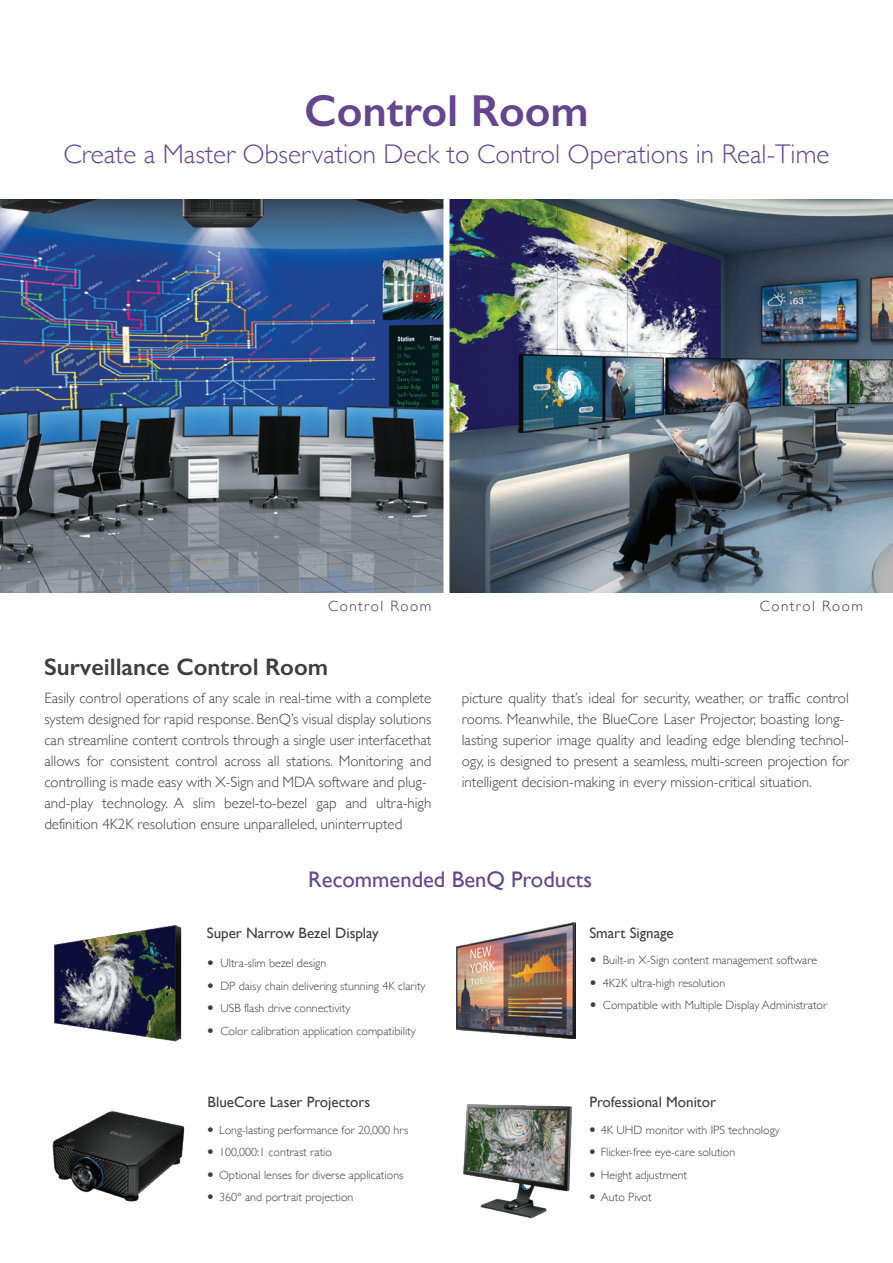
<style>
.page{position:relative;width:893px;height:1263px;background:#fff}
.page>*{position:absolute;margin:0;border:0;box-sizing:border-box;transform-origin:0 0}
.t1{font:600 45px "Gill Sans";color:#654590}
.t2{font:300 27px "Gill Sans";color:#654590}
.t3{font:600 24px "Gill Sans";color:#3e3e3f}
.t4{font:22.5px "Gill Sans";color:#654590}
.t5{font:300 15px/21px "Gill Sans";color:#3e3e3f}
.t6{font:15px "Gill Sans";color:#3e3e3f}
.t7{font:300 15px "Gill Sans";letter-spacing:.1em;color:#3e3e3f}
.t8{font:300 12px/22.5px "Gill Sans";color:#3e3e3f}
.t9{font:6px "Microsoft Jheng Hei";color:#3e3e3f}
</style>
<div class="page">
<img style="left:54px;top:925px;width:128px;height:117px">
<img style="left:0;top:199px;width:893px;height:393px">
<div style="left:443px;top:199px;width:6px;height:400px;background:#fff"></div>
<img style="left:457px;top:922px;width:118px;height:117px">
<img style="left:463px;top:1104px;width:109px;height:115px">
<img style="left:52px;top:1111px;width:133px;height:91px">
<h1 class="t1" style="left:304px;top:83px;width:286px">Control Room</h1>
<h2 class="t2" style="left:64px;top:133px;width:767px">Create a Master Observation Deck to Control Operations in Real-Time</h2>
<p class="t7" style="left:328px;top:594px;width:105px">Control Room</p>
<p class="t7" style="left:760px;top:594px;width:105px">Control Room</p>
<h3 class="t3" style="left:44px;top:652px;width:285px">Surveillance Control Room</h3>
<p class="t5" style="left:44px;top:687px;width:389px">Easily control operations of any scale in real-time with a complete system designed for rapid response. BenQ’s visual display solutions can streamline content controls through a single user interfacethat allows for consistent control across all stations. Monitoring and controlling is made easy with X-Sign and MDA software and plug&shy;and-play technology. A slim bezel-to-bezel gap and ultra-high definition 4K2K resolution ensure unparalleled, uninterrupted</p>
<p class="t5" style="left:462px;top:687px;width:389px">picture quality that’s ideal for security, weather, or traffic control rooms. Meanwhile, the BlueCore Laser Projector, boasting long&shy;lasting superior image quality and leading edge blending technol&shy;ogy, is designed to present a seamless, multi-screen projection for intelligent decision-making in every mission-critical situation.</p>
<h3 class="t4" style="left:308px;top:866px;width:285px">Recommended BenQ Products</h3>
<p class="t6" style="left:207px;top:924px;width:173px">Super Narrow Bezel Display</p>
<p class="t9" style="left:208px;top:959px;width:7px">●</p>
<p class="t9" style="left:208px;top:982px;width:7px">●</p>
<p class="t9" style="left:208px;top:1004px;width:7px">●</p>
<p class="t9" style="left:208px;top:1027px;width:7px">●</p>
<p class="t8" style="left:220px;top:951px;width:207px">Ultra-slim bezel design<br>DP daisy chain delivering stunning 4K clarity USB flash drive connectivity<br>Color calibration application compatibility</p>
<p class="t6" style="left:208px;top:1093px;width:164px">BlueCore Laser Projectors</p>
<p class="t9" style="left:208px;top:1126px;width:7px">●</p>
<p class="t9" style="left:208px;top:1148px;width:7px">●</p>
<p class="t9" style="left:208px;top:1171px;width:7px">●</p>
<p class="t9" style="left:208px;top:1193px;width:7px">●</p>
<p class="t8" style="left:219px;top:1118px;width:191px">Long-lasting performance for 20,000 hrs 100,000:1 contrast ratio<br>Optional lenses for diverse applications 360° and portrait projection</p>
<p class="t6" style="left:589px;top:924px;width:86px">Smart Signage</p>
<p class="t9" style="left:590px;top:956px;width:7px">●</p>
<p class="t9" style="left:590px;top:979px;width:7px">●</p>
<p class="t9" style="left:590px;top:1001px;width:7px">●</p>
<p class="t8" style="left:603px;top:948px;width:226px">Built-in X-Sign content management software<br>4K2K ultra-high resolution<br>Compatible with Multiple Display Administrator</p>
<p class="t6" style="left:589px;top:1093px;width:128px">Professional Monitor</p>
<p class="t9" style="left:589px;top:1126px;width:7px">●</p>
<p class="t9" style="left:589px;top:1148px;width:7px">●</p>
<p class="t9" style="left:589px;top:1171px;width:7px">●</p>
<p class="t9" style="left:589px;top:1193px;width:7px">●</p>
<p class="t8" style="left:601px;top:1118px;width:180px">4K UHD monitor with IPS technology<br>Flicker-free eye-care solution<br>Height adjustment<br>Auto Pivot</p>
</div>
